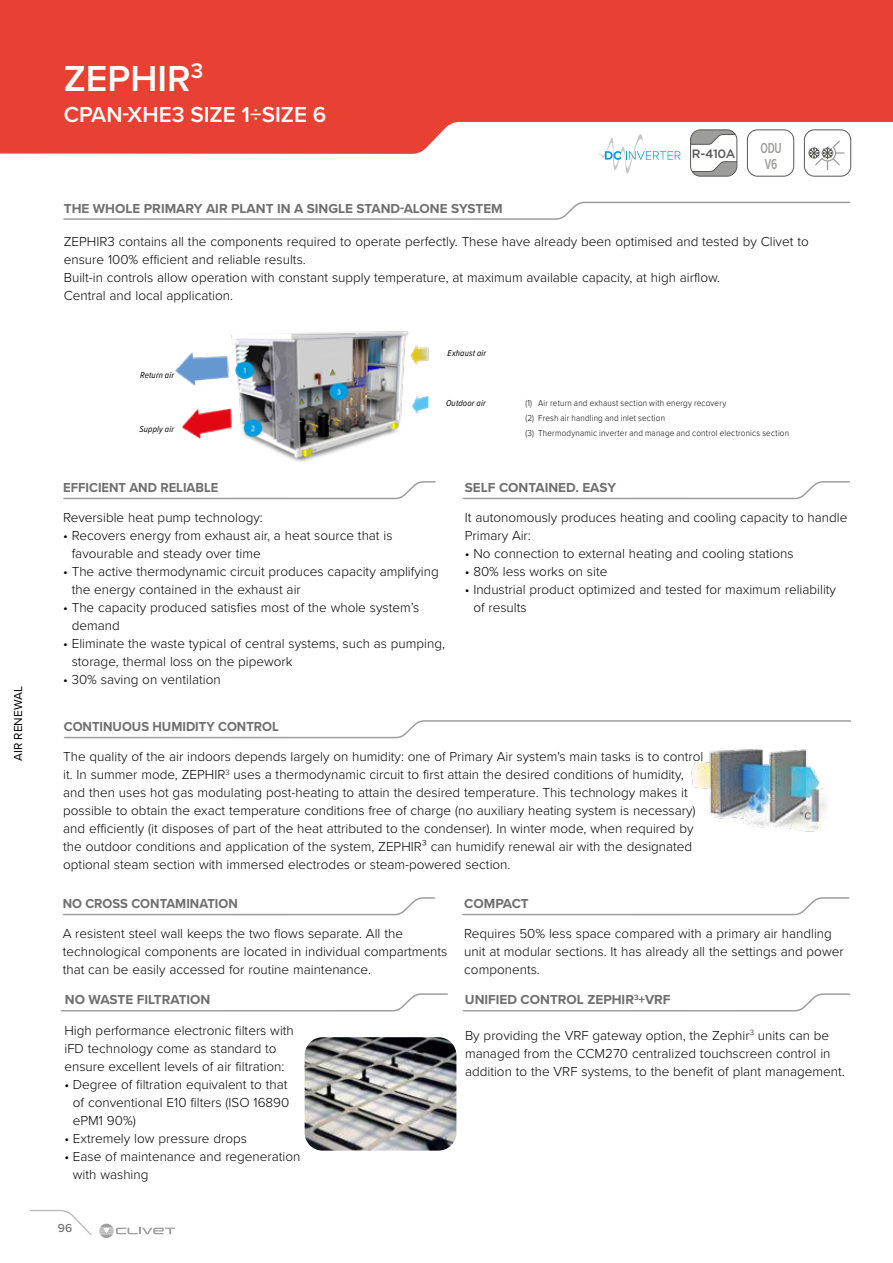
<style>
.page{position:relative;width:893px;height:1263px;background:#fff}
.page>*{position:absolute;margin:0;border:0;box-sizing:border-box;transform-origin:0 0}
.t1{font:600 37.5px "Proxima Nova";color:#fff}
.t2{font:600 22.5px "Proxima Nova";color:#fff}
.t3{font:600 15px/16.8px "Proxima Nova Cond";color:#9d9d9c;scale:.81 1}
.t4{font:300 13.5px/18px "Proxima Nova";color:#000}
.t5{font:700 13.5px "Proxima Nova";color:#706f6f}
.t6{font:700 13.5px "Proxima Nova";color:#706f6f;scale:.96 1}
.t7{font:500 12.15px "Gotham";color:#575756}
.t8{font:12px "Proxima Nova";color:#000}
.t9{font:500 12px "Proxima Nova";color:#706f6f}
.t10{font:300 9px/15px "Proxima Nova";letter-spacing:.025em;color:#000;scale:.9 1}
.t11{font:italic 9px "Proxima Nova Cond";letter-spacing:.02em;color:#000}
</style>
<div class="page">
<svg style="left:30px;top:1209px;width:62px;height:26px"></svg>
<svg style="left:99px;top:1224px;width:76px;height:14px"></svg>
<svg style="left:0;top:0;width:893px;height:154px;background:#e94f42"></svg>
<img style="left:175px;top:331px;width:254px;height:131px">
<svg style="left:462px;top:481px;width:388px;height:19px"></svg>
<svg style="left:60px;top:993px;width:388px;height:19px"></svg>
<svg style="left:462px;top:897px;width:388px;height:19px"></svg>
<svg style="left:462px;top:993px;width:388px;height:19px"></svg>
<svg style="left:63px;top:481px;width:373px;height:19px"></svg>
<svg style="left:62px;top:897px;width:373px;height:19px"></svg>
<svg style="left:63px;top:201px;width:788px;height:19px"></svg>
<img style="left:691px;top:748px;width:136px;height:84px">
<svg style="left:598px;top:134px;width:82px;height:40px"></svg>
<div style="left:804px;top:129px;width:47px;height:48px;border:1px solid #575756;border-radius:10px"></div>
<svg style="left:804px;top:139px;width:40px;height:31px"></svg>
<div style="left:690px;top:129px;width:47px;height:48px;border:1px solid #575756;border-radius:10px"></div>
<svg style="left:691px;top:161px;width:46px;height:15px"></svg>
<svg style="left:690px;top:130px;width:46px;height:15px"></svg>
<svg style="left:64px;top:720px;width:787px;height:19px"></svg>
<div style="left:747px;top:130px;width:47px;height:46px;background:#fff;border-radius:10px"></div>
<div style="left:747px;top:129px;width:47px;height:48px;border:1px solid #575756;border-radius:10px"></div>
<img style="left:305px;top:1037px;width:151px;height:113px">
<p class="t8" style="left:9px;top:761px;width:76px;rotate:-90deg">AIR RENEWAL</p>
<h1 class="t1" style="left:64px;top:50px;width:141px">ZEPHIR<sup>3</sup></h1>
<h2 class="t2" style="left:64px;top:97px;width:264px">CPAN-XHE3 SIZE 1÷SIZE 6</h2>
<p class="t5" style="left:64px;top:198px;width:440px">THE WHOLE PRIMARY AIR PLANT IN A SINGLE STAND-ALONE SYSTEM</p>
<p class="t7" style="left:692px;top:145px;width:45px">R-410A</p>
<p class="t3" style="left:760px;top:139px;width:28px">ODU<br>V6</p>
<p class="t4" style="left:64px;top:232px;width:746px">ZEPHIR3 contains all the components required to operate perfectly. These have already been optimised and tested by Clivet to ensure 100% efficient and reliable results.<br>Built-in controls allow operation with constant supply temperature, at maximum available capacity, at high airflow.<br>Central and local application.</p>
<p class="t11" style="left:140px;top:368px;width:36px">Return air</p>
<p class="t11" style="left:140px;top:422px;width:36px">Supply air</p>
<p class="t6" style="left:63px;top:477px;width:163px">EFFICIENT AND RELIABLE</p>
<p class="t11" style="left:448px;top:347px;width:40px">Exhaust air</p>
<p class="t11" style="left:446px;top:397px;width:41px">Outdoor air</p>
<p class="t10" style="left:525px;top:395px;width:295px">(1) Air return and exhaust section with energy recovery<br>(2) Fresh air handling and inlet section<br>(3) Thermodynamic inverter and manage and control electronics section</p>
<p class="t5" style="left:465px;top:477px;width:153px">SELF CONTAINED. EASY</p>
<p class="t4" style="left:63px;top:508px;width:201px">Reversible heat pump technology:</p>
<p class="t4" style="left:72px;top:526px;width:322px;text-indent:-9px">• Recovers energy from exhaust air, a heat source that is favourable and steady over time</p>
<p class="t4" style="left:72px;top:562px;width:369px;text-indent:-9px">• The active thermodynamic circuit produces capacity amplifying the energy contained in the exhaust air</p>
<p class="t4" style="left:72px;top:598px;width:349px;text-indent:-9px">• The capacity produced satisfies most of the whole system’s demand</p>
<p class="t4" style="left:72px;top:634px;width:375px;text-indent:-9px">• Eliminate the waste typical of central systems, such as pumping, storage, thermal loss on the pipework</p>
<p class="t4" style="left:63px;top:670px;width:159px">• 30% saving on ventilation</p>
<p class="t6" style="left:64px;top:716px;width:226px">CONTINUOUS HUMIDITY CONTROL</p>
<p class="t4" style="left:465px;top:508px;width:384px">It autonomously produces heating and cooling capacity to handle<br>Primary Air:</p>
<p class="t4" style="left:465px;top:544px;width:330px">• No connection to external heating and cooling stations</p>
<p class="t4" style="left:465px;top:562px;width:144px">• 80% less works on site</p>
<p class="t4" style="left:473px;top:580px;width:364px;text-indent:-9px">• Industrial product optimized and tested for maximum reliability of results</p>
<p class="t4" style="left:63px;top:747px;width:642px">The quality of the air indoors depends largely on humidity: one of Primary Air system's main tasks is to control it. In summer mode, ZEPHIR<sup>3</sup> uses a thermodynamic circuit to first attain the desired conditions of humidity, and then uses hot gas modulating post-heating to attain the desired temperature. This technology makes it possible to obtain the exact temperature conditions free of charge (no auxiliary heating system is necessary) and efficiently (it disposes of part of the heat attributed to the condenser). In winter mode, when required by the outdoor conditions and application of the system, ZEPHIR³ can humidify renewal air with the designated optional steam section with immersed electrodes or steam-powered section.</p>
<p class="t6" style="left:63px;top:893px;width:184px">NO CROSS CONTAMINATION</p>
<p class="t5" style="left:464px;top:893px;width:66px">COMPACT</p>
<p class="t4" style="left:63px;top:924px;width:386px">A resistent steel wall keeps the two flows separate. All the technological components are located in individual compartments that can be easily accessed for routine maintenance.</p>
<p class="t4" style="left:464px;top:924px;width:381px">Requires 50% less space compared with a primary air handling unit at modular sections. It has already all the settings and power components.</p>
<p class="t5" style="left:65px;top:989px;width:147px">NO WASTE FILTRATION</p>
<p class="t5" style="left:465px;top:989px;width:207px">UNIFIED CONTROL ZEPHIR<sup>3</sup>+VRF</p>
<p class="t4" style="left:64px;top:1021px;width:231px">High performance electronic filters with iFD technology come as standard to ensure excellent levels of air filtration:</p>
<p class="t4" style="left:73px;top:1074px;width:218px;text-indent:-9px">• Degree of filtration equivalent to that of conventional E10 filters (ISO 16890 ePM1 90%)</p>
<p class="t4" style="left:64px;top:1128px;width:184px">• Extremely low pressure drops</p>
<p class="t4" style="left:73px;top:1146px;width:229px;text-indent:-9px">• Ease of maintenance and regeneration with washing</p>
<p class="t4" style="left:465px;top:1025px;width:381px">By providing the VRF gateway option, the Zephir<sup>3</sup> units can be managed from the CCM270 centralized touchscreen control in addition to the VRF systems, to the benefit of plant management.</p>
<p class="t9" style="left:58px;top:1219px;width:16px">96</p>
</div>
